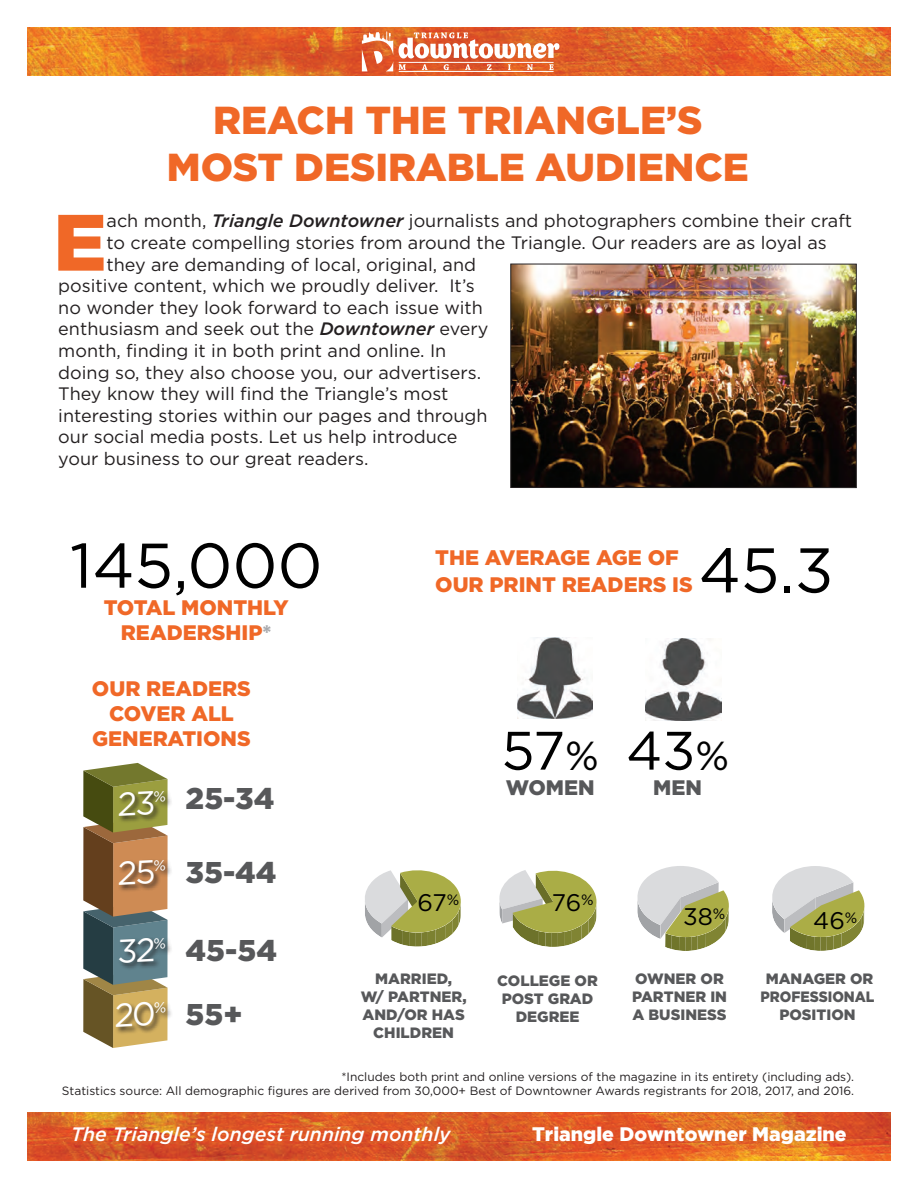
<style>
.page{position:relative;width:918px;height:1188px;background:#fff}
.page>*{position:absolute;margin:0;border:0;box-sizing:border-box;transform-origin:0 0}
.t1{font:900 79.65px "Gotham";color:#f06827}
.t2{font:63px "Gotham";color:#000}
.t3{font:54px "Gotham";color:#000}
.t4{font:900 39px "Gotham";color:#f06827}
.t5{font:900 30px "Gotham";color:#57585a}
.t6{font:24px "Gotham";letter-spacing:-.01em;color:#000}
.t7{font:900 21px/25.2px "Gotham";color:#f06827;text-align:center}
.t8{font:900 21px "Gotham";color:#57585a}
.t9{font:italic 500 19.5px "Gotham";color:#fff}
.t10{font:900 19.5px "Gotham";color:#fff}
.t11{font:18px "Gotham";color:#231f20}
.t12{font:900 15px/18px "Gotham";color:#57585a;text-align:center}
.t13{font:900 15px/18px "Gotham";color:#57585a;text-align:center;scale:.93 1}
.t14{font:12px "Gotham";color:#231f20}
.s1{font-weight:500;font-style:italic}
.s2{color:#a8a9ad}
.s3{font-size:40.5px}
</style>
<div class="page">
<img style="left:27px;top:1112px;width:864px;height:49px">
<img style="left:27px;top:27px;width:864px;height:49px">
<svg style="left:362px;top:31px;width:31px;height:40px"></svg>
<hr style="left:399px;top:71px;width:155px;height:1px;background:#fff">
<svg style="left:399px;top:32px;width:160px;height:38px"></svg>
<img style="left:513px;top:266px;width:341px;height:220px">
<div style="left:511px;top:264px;width:345px;height:224px;border:1px solid #231f20"></div>
<img style="left:517px;top:638px;width:75px;height:81px">
<img style="left:646px;top:639px;width:75px;height:81px">
<div style="left:117px;top:789px;width:56px;height:34px;background:#231f20;opacity:.85"></div>
<div style="left:117px;top:858px;width:56px;height:34px;background:#231f20;opacity:.85"></div>
<div style="left:118px;top:936px;width:55px;height:34px;background:#231f20;opacity:.85"></div>
<div style="left:114px;top:1001px;width:59px;height:34px;background:#231f20;opacity:.85"></div>
<svg style="left:365px;top:870px;width:96px;height:77px"></svg>
<svg style="left:499px;top:870px;width:98px;height:77px"></svg>
<svg style="left:637px;top:866px;width:92px;height:85px"></svg>
<svg style="left:772px;top:866px;width:93px;height:85px"></svg>
<svg style="left:83px;top:763px;width:85px;height:285px;background:#897c54"></svg>
<p class="t4" style="left:213px;top:93px;width:491px">REACH THE TRIANGLE’S</p>
<p class="t4" style="left:167px;top:140px;width:584px">MOST DESIRABLE AUDIENCE</p>
<p class="t1" style="left:53px;top:188px;width:55px">E</p>
<p class="t11" style="left:107px;top:210px;width:747px">ach month, <span class="s1">Triangle Downtowner</span> journalists and photographers combine their craft</p>
<p class="t11" style="left:107px;top:231px;width:722px">to create compelling stories from around the Triangle. Our readers are as loyal as</p>
<p class="t11" style="left:107px;top:253px;width:371px">they are demanding of local, original, and</p>
<p class="t11" style="left:58px;top:274px;width:418px">positive content, which we proudly deliver. It’s</p>
<p class="t11" style="left:58px;top:296px;width:426px">no wonder they look forward to each issue with</p>
<p class="t11" style="left:58px;top:318px;width:432px">enthusiasm and seek out the <span class="s1">Downtowner</span> every</p>
<p class="t11" style="left:58px;top:339px;width:390px">month, finding it in both print and online. In</p>
<p class="t11" style="left:58px;top:361px;width:424px">doing so, they also choose you, our advertisers.</p>
<p class="t11" style="left:58px;top:382px;width:392px">They know they will find the Triangle’s most</p>
<p class="t11" style="left:58px;top:404px;width:431px">interesting stories within our pages and through</p>
<p class="t11" style="left:58px;top:426px;width:401px">our social media posts. Let us help introduce</p>
<p class="t11" style="left:58px;top:447px;width:312px">your business to our great readers.</p>
<p class="t2" style="left:70px;top:525px;width:254px">145,000</p>
<p class="t7" style="left:104px;top:594px;width:186px">TOTAL MONTHLY<br>READERSHIP<span class="s2">*</span></p>
<p class="t7" style="left:92px;top:676px;width:161px">OUR READERS<br>COVER ALL<br>GENERATIONS</p>
<p class="t5" style="left:186px;top:778px;width:91px">25-34</p>
<p class="t5" style="left:186px;top:852px;width:92px">35-44</p>
<p class="t5" style="left:186px;top:930px;width:93px">45-54</p>
<p class="t5" style="left:186px;top:994px;width:58px">55+</p>
<p class="t7" style="left:435px;top:545px;width:245px">THE AVERAGE AGE OF</p>
<p class="t7" style="left:435px;top:572px;width:259px">OUR PRINT READERS IS</p>
<p class="t2" style="left:699px;top:530px;width:136px">45.3</p>
<p class="t3" style="left:502px;top:716px;width:99px">57<span class="s3">%</span></p>
<p class="t8" style="left:506px;top:773px;width:90px">WOMEN</p>
<p class="t3" style="left:626px;top:716px;width:105px">43<span class="s3">%</span></p>
<p class="t8" style="left:653px;top:773px;width:50px">MEN</p>
<p class="t6" style="left:417px;top:887px;width:43px">67<sup>%</sup></p>
<p class="t6" style="left:552px;top:887px;width:43px">76<sup>%</sup></p>
<p class="t12" style="left:375px;top:970px;width:78px">MARRIED,</p>
<p class="t12" style="left:361px;top:988px;width:107px">W/ PARTNER,<br>AND/OR HAS<br>CHILDREN</p>
<p class="t12" style="left:497px;top:972px;width:102px">COLLEGE OR</p>
<p class="t12" style="left:502px;top:990px;width:93px">POST GRAD</p>
<p class="t12" style="left:516px;top:1008px;width:65px">DEGREE</p>
<p class="t6" style="left:683px;top:901px;width:44px">38<sup>%</sup></p>
<p class="t6" style="left:813px;top:905px;width:46px">46<sup>%</sup></p>
<p class="t12" style="left:635px;top:970px;width:90px">OWNER OR</p>
<p class="t12" style="left:632px;top:988px;width:97px">PARTNER IN</p>
<p class="t12" style="left:633px;top:1006px;width:96px">A BUSINESS</p>
<p class="t12" style="left:766px;top:970px;width:109px">MANAGER OR</p>
<p class="t13" style="left:760px;top:988px;width:124px">PROFESSIONAL<br>POSITION</p>
<p class="t14" style="left:341px;top:1069px;width:514px">*Includes both print and online versions of the magazine in its entirety (including ads).</p>
<p class="t14" style="left:62px;top:1083px;width:794px">Statistics source: All demographic figures are derived from 30,000+ Best of Downtowner Awards registrants for 2018, 2017, and 2016.</p>
<p class="t9" style="left:71px;top:1121px;width:381px">The Triangle’s longest running monthly</p>
<p class="t10" style="left:532px;top:1123px;width:316px">Triangle Downtowner Magazine</p>
</div>
